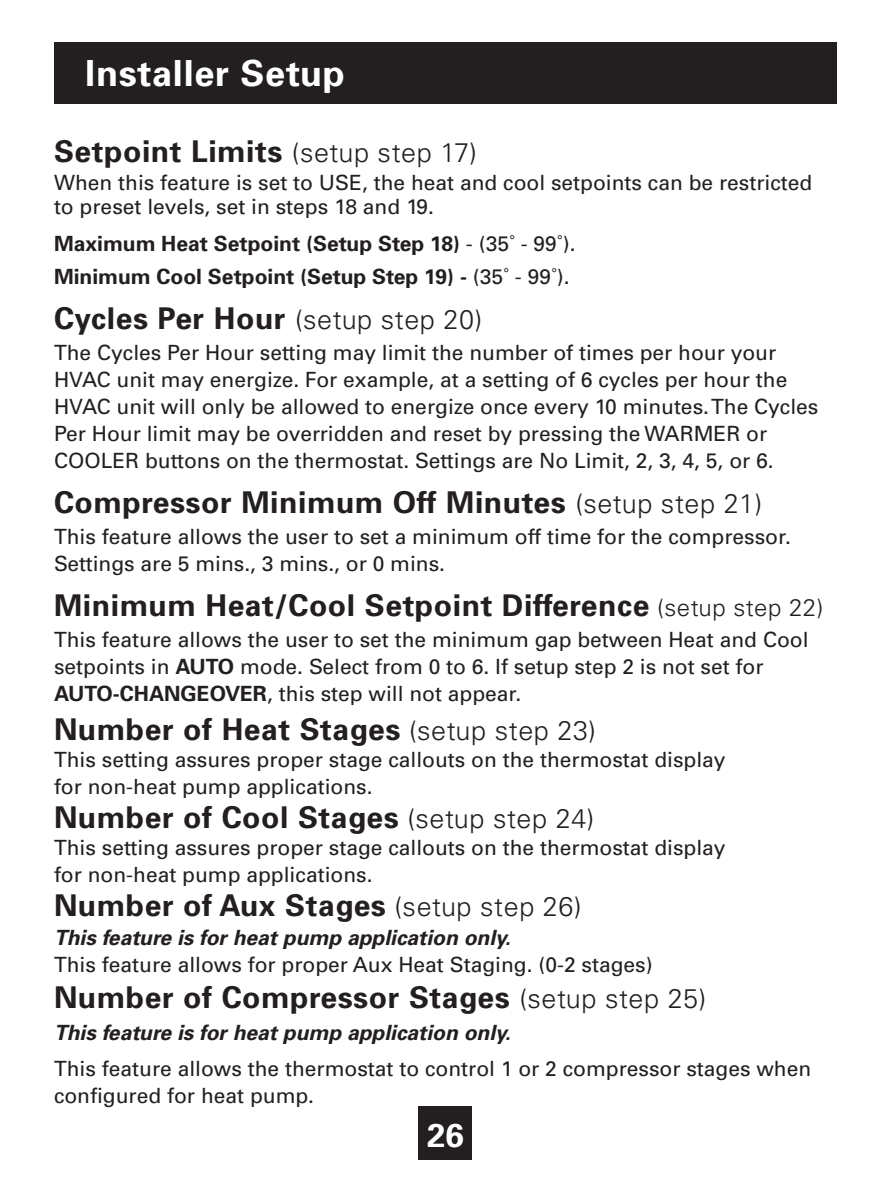
<style>
.page{position:relative;width:891px;height:1188px;background:#fff}
.page>*{position:absolute;margin:0;border:0;box-sizing:border-box;transform-origin:0 0}
.t1{font:700 36px "Univers";letter-spacing:.02em;color:#fff}
.t2{font:700 33px "Univers";color:#fff}
.t3{font:700 30px "Univers";letter-spacing:.02em;color:#231f20}
.t4{font:21px/27px "Univers";color:#231f20}
.t5{font:700 21px/32.7px "Univers";color:#231f20}
.t6{font:italic 700 21px "Univers";color:#231f20}
.s1{font-weight:300;font-size:27px}
.s2{font-weight:400}
.s3{font-weight:300;font-size:24px}
.s4{font-weight:700}
</style>
<div class="page">
<div style="left:418px;top:1106px;width:54px;height:54px;background:#231f20"></div>
<div style="left:54px;top:42px;width:783px;height:62px;background:#231f20"></div>
<h1 class="t1" style="left:85px;top:51px;width:261px">Installer Setup</h1>
<h3 class="t3" style="left:54px;top:133px;width:425px">Setpoint Limits <span class="s1">(setup step 17)</span></h3>
<p class="t4" style="left:54px;top:171px;width:760px;line-height:24px">When this feature is set to USE, the heat and cool setpoints can be restricted to preset levels, set in steps 18 and 19.</p>
<p class="t5" style="left:54px;top:228px;width:523px">Maximum Heat Setpoint (Setup Step 18) <span class="s2">- (35˚ - 99˚).<br></span>Minimum Cool Setpoint (Setup Step 19) - <span class="s2">(35˚ - 99˚).</span></p>
<h3 class="t3" style="left:54px;top:300px;width:430px">Cycles Per Hour <span class="s1">(setup step 20)</span></h3>
<p class="t4" style="left:54px;top:339px;width:766px">The Cycles Per Hour setting may limit the number of times per hour your HVAC unit may energize. For example, at a setting of 6 cycles per hour the HVAC unit will only be allowed to energize once every 10 minutes. The Cycles Per Hour limit may be overridden and reset by pressing the WARMER or COOLER buttons on the thermostat. Settings are No Limit, 2, 3, 4, 5, or 6.</p>
<h3 class="t3" style="left:54px;top:484px;width:710px">Compressor Minimum Off Minutes <span class="s1">(setup step 21)</span></h3>
<p class="t4" style="left:54px;top:523px;width:738px">This feature allows the user to set a minimum off time for the compressor.<br>Settings are 5 mins., 3 mins., or 0 mins.</p>
<h3 class="t3" style="left:54px;top:587px;width:771px">Minimum Heat/Cool Setpoint Difference <span class="s3">(setup step 22)</span></h3>
<p class="t4" style="left:54px;top:626px;width:756px">This feature allows the user to set the minimum gap between Heat and Cool setpoints in <span class="s4">AUTO</span> mode. Select from 0 to 6. If setup step 2 is not set for<br><span class="s4">AUTO-CHANGEOVER</span>, this step will not appear.</p>
<h3 class="t3" style="left:54px;top:711px;width:544px">Number of Heat Stages <span class="s1">(setup step 23)</span></h3>
<p class="t4" style="left:54px;top:746px;width:673px">This setting assures proper stage callouts on the thermostat display for non-heat pump applications.</p>
<h3 class="t3" style="left:54px;top:799px;width:542px">Number of Cool Stages <span class="s1">(setup step 24)</span></h3>
<p class="t4" style="left:54px;top:834px;width:673px">This setting assures proper stage callouts on the thermostat display for non-heat pump applications.</p>
<h3 class="t3" style="left:54px;top:888px;width:529px">Number of Aux Stages <span class="s1">(setup step 26)</span></h3>
<p class="t6" style="left:54px;top:924px;width:458px">This feature is for heat pump application only.</p>
<p class="t4" style="left:54px;top:951px;width:600px">This feature allows for proper Aux Heat Staging. (0-2 stages)</p>
<h3 class="t3" style="left:54px;top:979px;width:654px">Number of Compressor Stages <span class="s1">(setup step 25)</span></h3>
<p class="t6" style="left:54px;top:1020px;width:458px">This feature is for heat pump application only.</p>
<p class="t4" style="left:54px;top:1055px;width:759px">This feature allows the thermostat to control 1 or 2 compressor stages when configured for heat pump.</p>
<h2 class="t2" style="left:427px;top:1115px;width:38px">26</h2>
</div>
